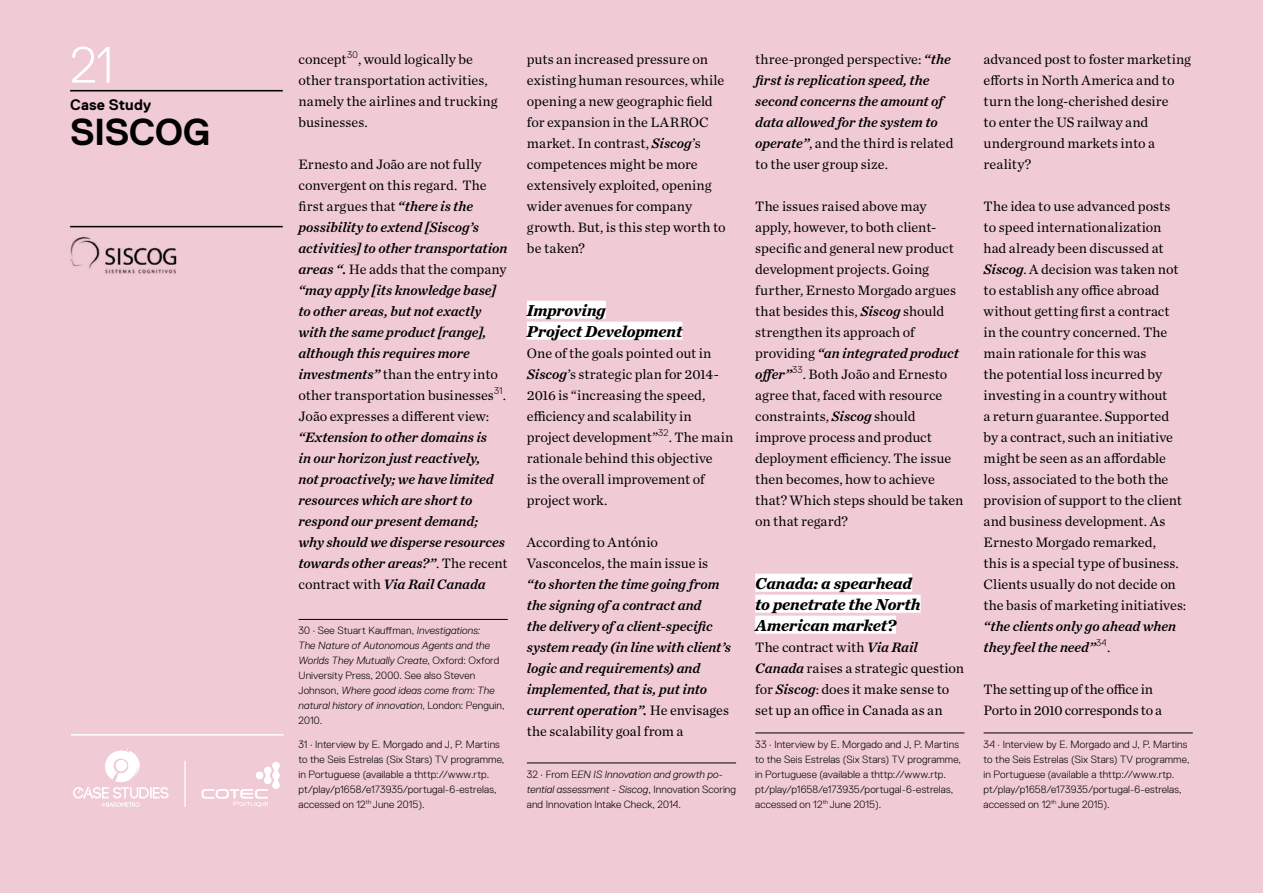
<style>
.page{position:relative;width:1263px;height:893px;background:#f0cbd6}
.page>*{position:absolute;margin:0;border:0;box-sizing:border-box;transform-origin:0 0}
.t1{font:300 50.7px "Replica";color:#fff}
.t2{font:700 37.5px "Replica";letter-spacing:-.015em;color:#000}
.subtitulos_sublinhad{font:italic 700 16.5px "Chronicle Text G1";letter-spacing:-.01em;color:#000}
.t3{font:700 15.15px "Replica";letter-spacing:.005em;color:#000}
.texto{font:14.25px/21px "Chronicle Text G1";color:#000}
.texto-2{font:italic 14.25px/21px "Chronicle Text G1 Semi";letter-spacing:-.005em;color:#000}
.Footnotes{font:14.25px/21px "Chronicle Text G1";color:#000}
.Footnotes-2{font:italic 14.25px/21px "Chronicle Text G1 Semi";letter-spacing:-.005em;color:#000}
.Footnotes-3{font:300 10.5px/15px "Replica";letter-spacing:.01em;color:#000}
.Footnotes-4{font:italic 300 10.5px/15px "Replica";letter-spacing:.01em;color:#000}
.s1{font-family:"Chronicle Text G1";font-style:normal}
.s2{font-style:normal}
.s3{font-family:"Chronicle Text G1 Semi";font-style:italic}
.s4{font-style:italic}
</style>
<div class="page">
<hr style="left:70px;top:90px;width:213px;height:1px;background:#000">
<img style="left:70px;top:227px;width:117px;height:47px">
<hr style="left:70px;top:226px;width:213px;height:1px;background:#000">
<hr style="left:71px;top:734px;width:213px;height:2px;background:#fff">
<svg style="left:73px;top:748px;width:96px;height:59px"></svg>
<svg style="left:202px;top:762px;width:78px;height:45px"></svg>
<hr style="left:184px;top:761px;width:2px;height:46px;background:#fff">
<hr style="left:298px;top:619px;width:210px;height:1px;background:#000">
<div style="left:527px;top:301px;width:79px;height:18px;background:#fff"></div>
<div style="left:527px;top:322px;width:155px;height:18px;background:#fff"></div>
<hr style="left:527px;top:763px;width:209px;height:1px;background:#000">
<div style="left:755px;top:574px;width:157px;height:18px;background:#fff"></div>
<div style="left:755px;top:595px;width:166px;height:18px;background:#fff"></div>
<div style="left:755px;top:616px;width:141px;height:18px;background:#fff"></div>
<hr style="left:755px;top:733px;width:209px;height:1px;background:#000">
<hr style="left:983px;top:733px;width:210px;height:1px;background:#000">
<h1 class="t1" style="left:70px;top:37px;width:45px">21</h1>
<p class="t3" style="left:70px;top:97px;width:82px">Case Study</p>
<h2 class="t2" style="left:70px;top:111px;width:142px">SISCOG</h2>
<p class="texto" style="left:298px;top:47px;width:200px">concept<sup>30</sup>, would logically be other transportation activities, namely the airlines and trucking businesses.</p>
<p class="texto-2" style="left:298px;top:152px;width:211px"><span class="s1">Ernesto and João are not fully convergent on this regard. The first argues that</span> “there is the possibility to extend [Siscog’s activities] to other transportation areas “. <span class="s1">He adds that the company </span>“may apply [its knowledge base] to other areas, but not exactly with the same product [range], although this requires more investments” <span class="s1">than the entry into other transportation businesses</span><sup>31</sup><span class="s1">.<br>João expresses a different view: </span>“Extension to other domains is<br>in our horizon just reactively,<br>not proactively; we have limited resources which are short to respond our present demand;<br>why should we disperse resources towards other areas?”<span class="s1">. The recent contract with</span> Via Rail Canada</p>
<p class="Footnotes-4" style="left:298px;top:623px;width:208px"><span class="s2">30 · See Stuart Kauffman,</span> Investigations:<br>The Nature of Autonomous Agents and the Worlds They Mutually Create<span class="s2">, Oxford: Oxford University Press, 2000. See also Steven Johnson,</span> Where good ideas come from: The natural history of innovation<span class="s2">, London: Penguin, 2010.</span></p>
<p class="Footnotes-3" style="left:298px;top:737px;width:207px">31 · Interview by E. Morgado and J, P. Martins to the Seis Estrelas (Six Stars) TV programme, in Portuguese (available a thttp://www.rtp. pt/play/p1658/e173935/portugal-6-estrelas, accessed on 12<sup>th</sup> June 2015).</p>
<p class="Footnotes" style="left:527px;top:47px;width:200px">puts an increased pressure on existing human resources, while opening a new geographic field for expansion in the LARROC market. In contrast, <span class="s3">Siscog</span>’s competences might be more extensively exploited, opening wider avenues for company growth. But, is this step worth to be taken?</p>
<p class="subtitulos_sublinhad" style="left:527px;top:297px;width:80px">Improving</p>
<p class="subtitulos_sublinhad" style="left:527px;top:318px;width:157px">Project Development</p>
<p class="texto" style="left:527px;top:341px;width:208px">One of the goals pointed out in<br><span class="s3">Siscog</span>’s strategic plan for 2014-<br>2016 is “increasing the speed, efficiency and scalability in project development”<sup>32</sup>. The main rationale behind this objective<br>is the overall improvement of project work.</p>
<p class="texto-2" style="left:527px;top:530px;width:206px"><span class="s1">According to António<br>Vasconcelos, the main issue is </span>“to shorten the time going from the signing of a contract and<br>the delivery of a client-specific system ready (in line with client’s logic and requirements) and implemented, that is, put into current operation”. <span class="s1">He envisages the scalability goal from a</span></p>
<p class="Footnotes-3" style="left:527px;top:767px;width:211px">32 · From E<span class="s4">EN IS Innovation and growth po&shy;tential assessment - Siscog</span>, Innovation Scoring and Innovation Intake Check, 2014.</p>
<p class="Footnotes-2" style="left:755px;top:47px;width:200px"><span class="s1">three-pronged perspective:</span> “the first is replication speed, the second concerns the amount of data allowed for the system to operate”<span class="s1">, and the third is related to the user group size.</span></p>
<p class="texto" style="left:755px;top:194px;width:210px">The issues raised above may apply, however, to both client&shy;specific and general new product development projects. Going further, Ernesto Morgado argues that besides this, <span class="s3">Siscog</span> should strengthen its approach of providing <span class="s3">“an integrated product offer”</span><sup>33</sup>. Both João and Ernesto agree that, faced with resource constraints, <span class="s3">Siscog</span> should improve process and product deployment efficiency. The issue then becomes, how to achieve that? Which steps should be taken on that regard?</p>
<p class="subtitulos_sublinhad" style="left:755px;top:570px;width:158px">Canada: a spearhead</p>
<p class="subtitulos_sublinhad" style="left:755px;top:591px;width:167px">to penetrate the North</p>
<p class="subtitulos_sublinhad" style="left:755px;top:612px;width:142px">American market?</p>
<p class="texto" style="left:755px;top:635px;width:210px">The contract with <span class="s3">Via Rail<br>Canada</span> raises a strategic question for <span class="s3">Siscog</span>: does it make sense to set up an office in Canada as an</p>
<p class="Footnotes-3" style="left:755px;top:737px;width:207px">33 · Interview by E. Morgado and J, P. Martins to the Seis Estrelas (Six Stars) TV programme, in Portuguese (available a thttp://www.rtp. pt/play/p1658/e173935/portugal-6-estrelas, accessed on 12<sup>th</sup> June 2015).</p>
<p class="Footnotes" style="left:983px;top:47px;width:209px">advanced post to foster marketing efforts in North America and to turn the long-cherished desire<br>to enter the US railway and underground markets into a reality?</p>
<p class="texto" style="left:983px;top:194px;width:204px">The idea to use advanced posts to speed internationalization had already been discussed at<br><span class="s3">Siscog</span>. A decision was taken not to establish any office abroad without getting first a contract<br>in the country concerned. The main rationale for this was<br>the potential loss incurred by investing in a country without<br>a return guarantee. Supported by a contract, such an initiative might be seen as an affordable loss, associated to the both the provision of support to the client and business development. As<br>Ernesto Morgado remarked,<br>this is a special type of business.<br>Clients usually do not decide on the basis of marketing initiatives: <span class="s3">“the clients only go ahead when they feel the need”</span><sup>34</sup>.</p>
<p class="texto" style="left:983px;top:677px;width:180px">The setting up of the office in<br>Porto in 2010 corresponds to a</p>
<p class="Footnotes-3" style="left:983px;top:737px;width:207px">34 · Interview by E. Morgado and J, P. Martins to the Seis Estrelas (Six Stars) TV programme, in Portuguese (available a thttp://www.rtp. pt/play/p1658/e173935/portugal-6-estrelas, accessed on 12<sup>th</sup> June 2015).</p>
</div>
